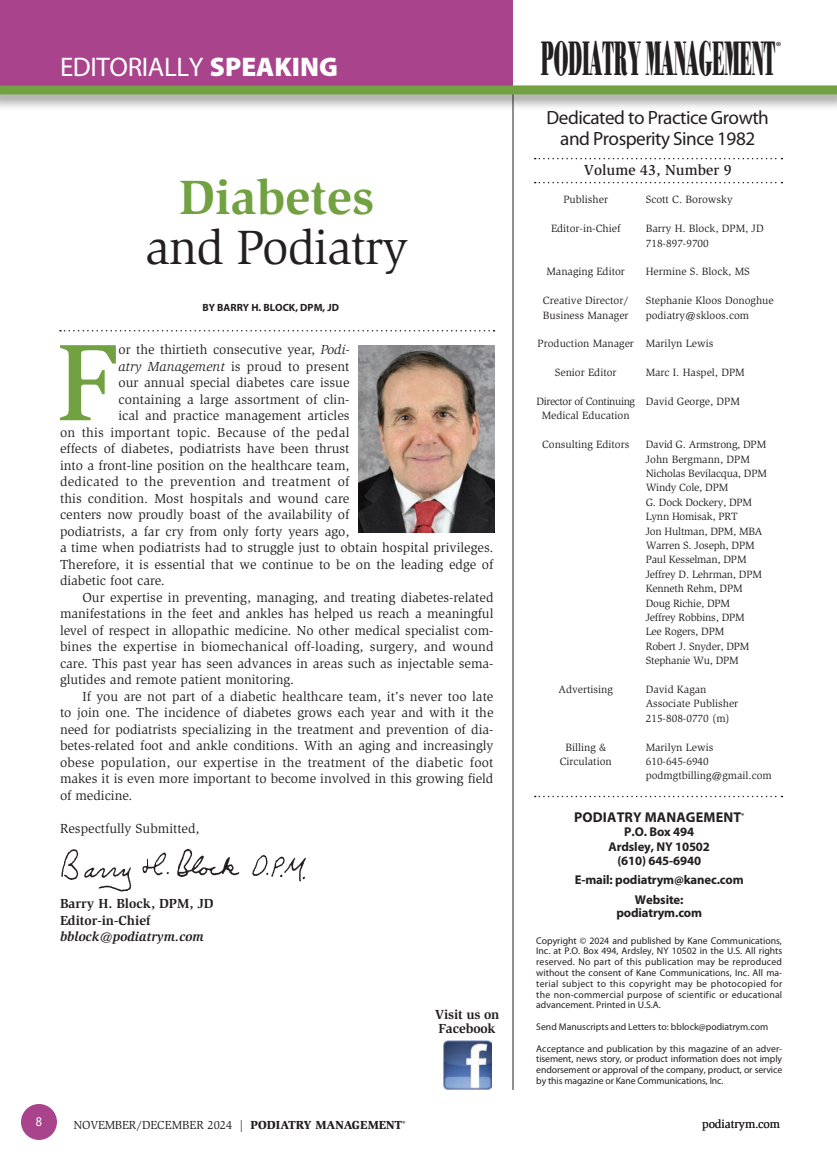
<style>
.page{position:relative;width:837px;height:1161px;background:#fff}
.page>*{position:absolute;margin:0;border:0;box-sizing:border-box;transform-origin:0 0}
._2011-Intl_Cap{font:500 112.05px "Slimbach";color:#71a141}
._2011-Editorial_Head{font:49.5px "Slimbach";letter-spacing:-.02em;color:#231f20}
._2011-Editorial_Head-2{font:700 49.5px "Slimbach";letter-spacing:.005em;color:#71a141}
.t1{font:800 46.5px "Bodoni";color:#231f20;scale:.35 1}
.t2{font:27px "Myriad Pro";letter-spacing:-.015em;color:#fff}
.t3{font:19.2px/21px "Myriad Pro";letter-spacing:-.025em;color:#231f20;text-align:center}
.t4{font:500 15px "Slimbach";color:#231f20}
.t5{font:700 14.25px "Myriad Pro";letter-spacing:.01em;color:#231f20}
._2011-Global_Text{font:13.5px/16.5px "Slimbach";color:#231f20;text-align:justify}
._2011-Intl_Cap-2{font:13.5px "Slimbach";color:#231f20}
.t6{font:700 13.5px "Slimbach";color:#231f20}
._2011-Intl_Cap-3{font:13.5px "Slimbach";letter-spacing:.02em;color:#231f20}
._2011-Intl_Cap-4{font:13.5px "Slimbach";letter-spacing:.025em;color:#231f20}
.t7{font:italic 700 13.5px "Slimbach";color:#231f20}
.t8{font:13.5px "Myriad Pro";color:#231f20}
.t9{font:13.5px "Myriad Pro";color:#fff;scale:.9 1}
.t10{font:700 12.75px "Myriad Pro";letter-spacing:-.01em;color:#231f20}
.t11{font:12px "Slimbach";color:#231f20}
.t12{font:10.8px "Slimbach";color:#231f20}
.t13{font:10.8px "Slimbach";letter-spacing:-.02em;color:#231f20}
.t14{font:10.8px/14.4px "Slimbach";letter-spacing:-.035em;color:#231f20;text-align:center}
.t15{font:700 10.5px "Myriad Pro";color:#231f20}
.t16{font:9.75px/10.8px "Myriad Pro";color:#231f20;text-align:justify}
.s1{font-weight:900}
.s2{font-style:italic}
</style>
<div class="page">
<svg style="left:60px;top:330px;width:435px;height:2px"></svg>
<hr style="left:513px;top:90px;width:1px;height:1000px;background:#231f20">
<div style="left:0;top:0;width:513px;height:88px;background:#a9448c"></div>
<svg style="left:535px;top:158px;width:247px;height:1px"></svg>
<svg style="left:535px;top:182px;width:247px;height:1px"></svg>
<svg style="left:535px;top:796px;width:247px;height:1px"></svg>
<div style="left:0;top:82px;width:837px;height:29px;background:#231f20;opacity:.5"></div>
<div style="left:0;top:86px;width:837px;height:8px;background:#71a141"></div>
<img style="left:61px;top:849px;width:245px;height:43px">
<img style="left:443px;top:1041px;width:49px;height:48px">
<img style="left:358px;top:345px;width:136px;height:187px">
<div style="left:21px;top:1104px;width:36px;height:36px;background:#a9448c;border-radius:50%"></div>
<p class="t2" style="left:60px;top:52px;width:280px">EDITORIALLY <span class="s1">SPEAKING</span></p>
<p class="_2011-Editorial_Head-2" style="left:179px;top:168px;width:197px">Diabetes</p>
<p class="_2011-Editorial_Head" style="left:145px;top:219px;width:264px">and Podiatry</p>
<p class="t15" style="left:202px;top:301px;width:138px">BY BARRY H. BLOCK, DPM, JD</p>
<p class="_2011-Intl_Cap" style="left:56px;top:315px;width:64px">F</p>
<p class="_2011-Intl_Cap-2" style="left:118px;top:342px;width:233px">or the thirtieth consecutive year, <span class="s2">Podi-</span></p>
<p class="_2011-Intl_Cap-2" style="left:118px;top:358px;width:233px"><span class="s2">atry Management</span> is proud to present</p>
<p class="_2011-Intl_Cap-2" style="left:118px;top:375px;width:233px">our annual special diabetes care issue</p>
<p class="_2011-Intl_Cap-2" style="left:118px;top:391px;width:233px">containing a large assortment of clin-</p>
<p class="_2011-Intl_Cap-2" style="left:118px;top:408px;width:233px">ical and practice management articles</p>
<p class="_2011-Intl_Cap-3" style="left:60px;top:424px;width:291px">on this important topic. Because of the pedal</p>
<p class="_2011-Intl_Cap-2" style="left:60px;top:441px;width:291px">effects of diabetes, podiatrists have been thrust</p>
<p class="_2011-Intl_Cap-2" style="left:60px;top:457px;width:291px">into a front-line position on the healthcare team,</p>
<p class="_2011-Intl_Cap-4" style="left:60px;top:474px;width:291px">dedicated to the prevention and treatment of</p>
<p class="_2011-Intl_Cap-2" style="left:60px;top:490px;width:291px">this condition. Most hospitals and wound care</p>
<p class="_2011-Intl_Cap-2" style="left:60px;top:507px;width:291px">centers now proudly boast of the availability of</p>
<p class="_2011-Intl_Cap-2" style="left:60px;top:523px;width:291px">podiatrists, a far cry from only forty years ago,</p>
<p class="_2011-Intl_Cap-2" style="left:60px;top:540px;width:435px">a time when podiatrists had to struggle just to obtain hospital privileges.</p>
<p class="_2011-Intl_Cap-2" style="left:60px;top:556px;width:435px">Therefore, it is essential that we continue to be on the leading edge of</p>
<p class="_2011-Intl_Cap-2" style="left:60px;top:573px;width:106px">diabetic foot care.</p>
<p class="_2011-Global_Text" style="left:60px;top:589px;width:435px;text-indent:23px">Our expertise in preventing, managing, and treating diabetes-related manifestations in the feet and ankles has helped us reach a meaningful level of respect in allopathic medicine. No other medical specialist com&shy;bines the expertise in biomechanical off-loading, surgery, and wound care. This past year has seen advances in areas such as injectable sema&shy;glutides and remote patient monitoring.</p>
<p class="_2011-Global_Text" style="left:60px;top:688px;width:435px;text-indent:23px">If you are not part of a diabetic healthcare team, it’s never too late to join one. The incidence of diabetes grows each year and with it the need for podiatrists specializing in the treatment and prevention of dia&shy;betes-related foot and ankle conditions. With an aging and increasingly obese population, our expertise in the treatment of the diabetic foot makes it is even more important to become involved in this growing field of medicine.</p>
<p class="_2011-Global_Text" style="left:60px;top:820px;width:141px">Respectfully Submitted,</p>
<p class="t6" style="left:60px;top:896px;width:155px">Barry H. Block, DPM, JD</p>
<p class="t6" style="left:60px;top:912px;width:92px">Editor-in-Chief</p>
<p class="t7" style="left:60px;top:929px;width:145px">bblock@podiatrym.com</p>
<p class="t6" style="left:435px;top:1007px;width:66px">Visit us on</p>
<p class="t6" style="left:439px;top:1020px;width:59px">Facebook</p>
<p class="t9" style="left:36px;top:1114px;width:8px">8</p>
<p class="t11" style="left:74px;top:1118px;width:333px">NOVEMBER/DECEMBER 2024 | <span class="s1">PODIATRY MANAGEMENT</span><sup>®</sup></p>
<p class="t1" style="left:541px;top:34px;width:671px">PODIATRY MANAGEMENT</p>
<p class="t8" style="left:776px;top:39px;width:7px">®</p>
<p class="t3" style="left:547px;top:107px;width:224px">Dedicated to Practice Growth and Prosperity Since 1982</p>
<p class="t4" style="left:584px;top:161px;width:149px">Volume 43, Number 9</p>
<p class="t12" style="left:563px;top:194px;width:46px">Publisher</p>
<p class="t12" style="left:551px;top:222px;width:71px">Editor-in-Chief</p>
<p class="t12" style="left:546px;top:266px;width:80px">Managing Editor</p>
<p class="t12" style="left:543px;top:294px;width:87px">Creative Director/</p>
<p class="t12" style="left:543px;top:309px;width:87px">Business Manager</p>
<p class="t12" style="left:538px;top:338px;width:98px">Production Manager</p>
<p class="t12" style="left:555px;top:366px;width:63px">Senior Editor</p>
<p class="t14" style="left:537px;top:394px;width:100px">Director of Continuing<br>Medical Education</p>
<p class="t12" style="left:542px;top:438px;width:89px">Consulting Editors</p>
<p class="t12" style="left:559px;top:683px;width:56px">Advertising</p>
<p class="t12" style="left:565px;top:741px;width:42px">Billing &amp;</p>
<p class="t12" style="left:560px;top:755px;width:54px">Circulation</p>
<p class="t12" style="left:646px;top:194px;width:88px">Scott C. Borowsky</p>
<p class="t12" style="left:646px;top:222px;width:119px">Barry H. Block, DPM, JD</p>
<p class="t12" style="left:646px;top:237px;width:65px">718-897-9700</p>
<p class="t12" style="left:646px;top:266px;width:106px">Hermine S. Block, MS</p>
<p class="t12" style="left:646px;top:294px;width:130px">Stephanie Kloos Donoghue</p>
<p class="t12" style="left:646px;top:309px;width:105px">podiatry@skloos.com</p>
<p class="t12" style="left:646px;top:338px;width:69px">Marilyn Lewis</p>
<p class="t12" style="left:646px;top:366px;width:100px">Marc I. Haspel, DPM</p>
<p class="t12" style="left:646px;top:395px;width:96px">David George, DPM</p>
<p class="t13" style="left:646px;top:438px;width:122px">David G. Armstrong, DPM</p>
<p class="t12" style="left:646px;top:453px;width:106px">John Bergmann, DPM</p>
<p class="t13" style="left:646px;top:467px;width:123px">Nicholas Bevilacqua, DPM</p>
<p class="t13" style="left:646px;top:482px;width:84px">Windy Cole, DPM</p>
<p class="t13" style="left:646px;top:496px;width:108px">G. Dock Dockery, DPM</p>
<p class="t13" style="left:646px;top:510px;width:93px">Lynn Homisak, PRT</p>
<p class="t13" style="left:646px;top:525px;width:118px">Jon Hultman, DPM, MBA</p>
<p class="t13" style="left:646px;top:539px;width:110px">Warren S. Joseph, DPM</p>
<p class="t13" style="left:646px;top:554px;width:102px">Paul Kesselman, DPM</p>
<p class="t13" style="left:646px;top:568px;width:118px">Jeffrey D. Lehrman, DPM</p>
<p class="t13" style="left:646px;top:582px;width:98px">Kenneth Rehm, DPM</p>
<p class="t13" style="left:646px;top:597px;width:86px">Doug Richie, DPM</p>
<p class="t13" style="left:646px;top:611px;width:100px">Jeffrey Robbins, DPM</p>
<p class="t13" style="left:646px;top:626px;width:80px">Lee Rogers, DPM</p>
<p class="t13" style="left:646px;top:640px;width:105px">Robert J. Snyder, DPM</p>
<p class="t13" style="left:646px;top:654px;width:94px">Stephanie Wu, DPM</p>
<p class="t12" style="left:646px;top:683px;width:62px">David Kagan</p>
<p class="t12" style="left:646px;top:698px;width:94px">Associate Publisher</p>
<p class="t12" style="left:646px;top:712px;width:86px">215-808-0770 (m)</p>
<p class="t12" style="left:646px;top:741px;width:69px">Marilyn Lewis</p>
<p class="t12" style="left:646px;top:755px;width:65px">610-645-6940</p>
<p class="t12" style="left:646px;top:770px;width:128px">podmgtbilling@gmail.com</p>
<p class="t5" style="left:574px;top:809px;width:172px">PODIATRY MANAGEMENT<sup>®</sup></p>
<p class="t10" style="left:624px;top:825px;width:71px">P.O. Box 494</p>
<p class="t10" style="left:608px;top:839px;width:103px">Ardsley, NY 10502</p>
<p class="t10" style="left:617px;top:854px;width:85px">(610) 645-6940</p>
<p class="t10" style="left:575px;top:873px;width:170px">E-mail: podiatrym@kanec.com</p>
<p class="t10" style="left:635px;top:892px;width:50px">Website:</p>
<p class="t10" style="left:616px;top:905px;width:87px">podiatrym.com</p>
<p class="t16" style="left:536px;top:935px;width:248px">Copyright © 2024 and published by Kane Communications, Inc. at P.O. Box 494, Ardsley, NY 10502 in the U.S. All rights reserved. No part of this publication may be reproduced without the consent of Kane Communications, Inc. All ma&shy;terial subject to this copyright may be photocopied for the non-commercial purpose of scientific or educational advancement. Printed in U.S.A.</p>
<p class="t16" style="left:536px;top:1021px;width:233px">Send Manuscripts and Letters to: bblock@podiatrym.com</p>
<p class="t16" style="left:536px;top:1043px;width:248px">Acceptance and publication by this magazine of an adver&shy;tisement, news story, or product information does not imply endorsement or approval of the company, product, or service by this magazine or Kane Communications, Inc.</p>
<p class="t11" style="left:702px;top:1117px;width:79px">podiatrym.com</p>
</div>
